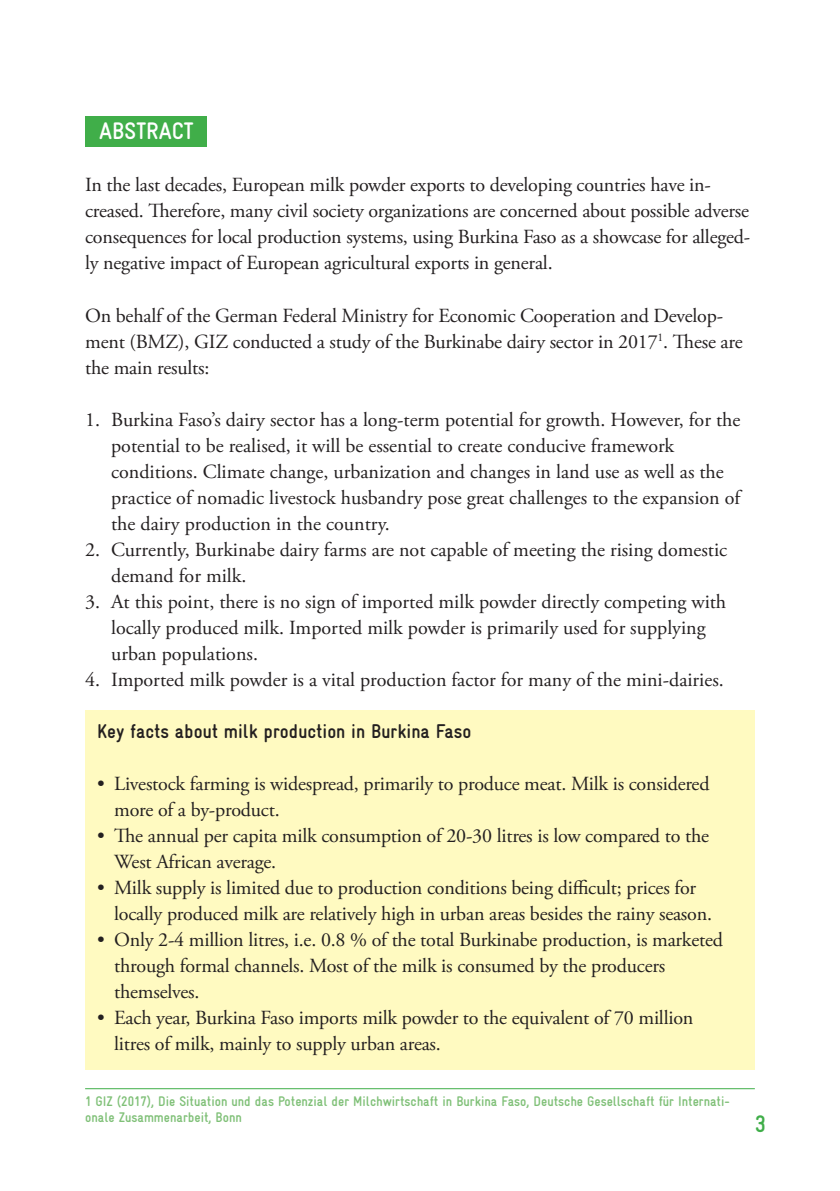
<style>
.page{position:relative;width:840px;height:1191px;background:#fff}
.page>*{position:absolute;margin:0;border:0;box-sizing:border-box;transform-origin:0 0}
.t1{font:700 condensed 24px "Gravur";color:#fff}
.t2{font:700 condensed 24px "Gravur";color:#40ae49}
.t3{font:20px/26px "Adobe Garamond Pro";letter-spacing:-.01em;color:#231f20}
.t4{font:700 condensed 20px "Gravur";color:#231f20}
.t5{font:700 condensed 14px/16px "Gravur";color:#7fc077}
</style>
<div class="page">
<div style="left:85px;top:116px;width:121px;height:31px;background:#40ae49"></div>
<div style="left:85px;top:710px;width:669px;height:360px;background:#fffac1"></div>
<hr style="left:85px;top:1088px;width:669px;height:1px;background:#40ae49">
<p class="t1" style="left:99px;top:118px;width:96px">ABSTRACT</p>
<p class="t3" style="left:85px;top:173px;width:666px">In the last decades, European milk powder exports to developing countries have in&shy;creased. Therefore, many civil society organizations are concerned about possible adverse consequences for local production systems, using Burkina Faso as a showcase for alleged&shy;ly negative impact of European agricultural exports in general.</p>
<p class="t3" style="left:85px;top:303px;width:658px">On behalf of the German Federal Ministry for Economic Cooperation and Develop&shy;ment (BMZ), GIZ conducted a study of the Burkinabe dairy sector in 2017<sup>1</sup>. These are the main results:</p>
<p class="t3" style="left:111px;top:407px;width:630px;text-indent:-26px">1. Burkina Faso’s dairy sector has a long-term potential for growth. However, for the potential to be realised, it will be essential to create conducive framework conditions. Climate change, urbanization and changes in land use as well as the practice of nomadic livestock husbandry pose great challenges to the expansion of the dairy production in the country.</p>
<p class="t3" style="left:111px;top:537px;width:617px;text-indent:-26px">2. Currently, Burkinabe dairy farms are not capable of meeting the rising domestic demand for milk.</p>
<p class="t3" style="left:85px;top:589px;width:642px">3. At this point, there is no sign of imported milk powder directly competing with</p>
<p class="t3" style="left:111px;top:615px;width:595px">locally produced milk. Imported milk powder is primarily used for supplying urban populations.</p>
<p class="t3" style="left:85px;top:667px;width:639px">4. Imported milk powder is a vital production factor for many of the mini-dairies.</p>
<p class="t4" style="left:97px;top:719px;width:375px">Key facts about milk production in Burkina Faso</p>
<p class="t3" style="left:114px;top:771px;width:596px;text-indent:-17px">• Livestock farming is widespread, primarily to produce meat. Milk is considered more of a by-product.</p>
<p class="t3" style="left:114px;top:823px;width:596px;text-indent:-17px">• The annual per capita milk consumption of 20-30 litres is low compared to the<br>West African average.</p>
<p class="t3" style="left:114px;top:875px;width:599px;text-indent:-17px">• Milk supply is limited due to production conditions being difficult; prices for locally produced milk are relatively high in urban areas besides the rainy season.</p>
<p class="t3" style="left:114px;top:927px;width:610px;text-indent:-17px">• Only 2-4 million litres, i.e. 0.8 % of the total Burkinabe production, is marketed through formal channels. Most of the milk is consumed by the producers themselves.</p>
<p class="t3" style="left:114px;top:1005px;width:580px;text-indent:-17px">• Each year, Burkina Faso imports milk powder to the equivalent of 70 million litres of milk, mainly to supply urban areas.</p>
<p class="t5" style="left:85px;top:1093px;width:645px">1 GIZ (2017), Die Situation und das Potenzial der Milchwirtschaft in Burkina Faso, Deutsche Gesellschaft für Internati&shy;onale Zusammenarbeit, Bonn</p>
<p class="t2" style="left:754px;top:1110px;width:13px">3</p>
</div>
